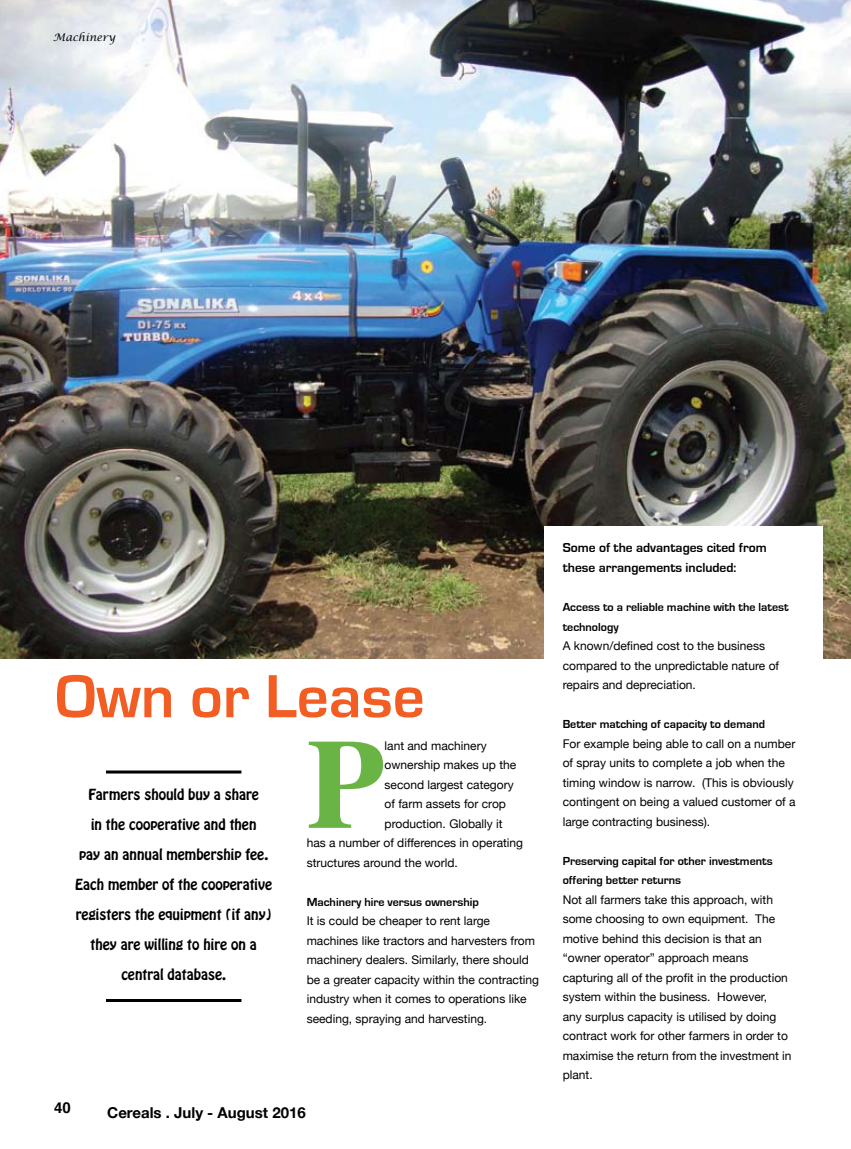
<style>
.page{position:relative;width:851px;height:1149px;background:#fff}
.page>*{position:absolute;margin:0;border:0;box-sizing:border-box;transform-origin:0 0}
.t1{font:700 127.35px "Times";color:#69b445}
.t2{font:700 63px "Eurostile";color:#f15d22}
.t3{font:700 15px "Helvetica Neue";color:#000}
.t4{font:700 15px "Helvetica";color:#000}
.t5{font:13.5px "Hobo Std";color:#000}
.t6{font:700 13.5px/19.5px "Eurostile";color:#000}
.t7{font:12px/19.5px "Helvetica Neue";color:#000}
.t8{font:700 12px/19.5px "Eurostile";color:#000}
.t9{font:italic 10.5px "Lucida Calligraphy";color:#000}
</style>
<div class="page">
<img style="left:0;top:0;width:850px;height:658px">
<div style="left:544px;top:526px;width:279px;height:589px;background:#fff"></div>
<hr style="left:106px;top:770px;width:135px;height:3px;background:#000">
<hr style="left:106px;top:998px;width:135px;height:3px;background:#000">
<p class="t9" style="left:53px;top:31px;width:64px">Machinery</p>
<h2 class="t2" style="left:55px;top:662px;width:371px">Own or Lease</h2>
<p class="t5" style="left:88px;top:785px;width:172px">Farmers should buy a share</p>
<p class="t5" style="left:91px;top:815px;width:167px">in the cooperative and then</p>
<p class="t5" style="left:79px;top:845px;width:190px">pay an annual membership fee.</p>
<p class="t5" style="left:75px;top:875px;width:198px">Each member of the cooperative</p>
<p class="t5" style="left:76px;top:904px;width:198px">registers the equipment (if any)</p>
<p class="t5" style="left:91px;top:934px;width:168px">they are willing to hire on a</p>
<p class="t5" style="left:121px;top:964px;width:106px">central database.</p>
<h1 class="t1" style="left:306px;top:662px;width:79px">P</h1>
<p class="t7" style="left:384px;top:735px;width:104px">lant and machinery</p>
<p class="t7" style="left:384px;top:754px;width:133px">ownership makes up the</p>
<p class="t7" style="left:384px;top:774px;width:130px">second largest category</p>
<p class="t7" style="left:384px;top:793px;width:123px">of farm assets for crop</p>
<p class="t7" style="left:384px;top:813px;width:120px">production. Globally it</p>
<p class="t7" style="left:306px;top:832px;width:218px">has a number of differences in operating</p>
<p class="t7" style="left:306px;top:852px;width:153px">structures around the world.</p>
<p class="t8" style="left:306px;top:892px;width:174px">Machinery hire versus ownership</p>
<p class="t7" style="left:306px;top:910px;width:234px">It is could be cheaper to rent large machines like tractors and harvesters from machinery dealers. Similarly, there should be a greater capacity within the contracting industry when it comes to operations like seeding, spraying and harvesting.</p>
<p class="t4" style="left:54px;top:1095px;width:18px">40</p>
<p class="t3" style="left:107px;top:1102px;width:200px">Cereals . July - August 2016</p>
<p class="t6" style="left:562px;top:538px;width:205px">Some of the advantages cited from these arrangements included:</p>
<p class="t8" style="left:562px;top:597px;width:227px">Access to a reliable machine with the latest technology</p>
<p class="t7" style="left:562px;top:635px;width:218px">A known/defined cost to the business compared to the unpredictable nature of repairs and depreciation.</p>
<p class="t8" style="left:562px;top:714px;width:204px">Better matching of capacity to demand</p>
<p class="t7" style="left:562px;top:733px;width:234px">For example being able to call on a number of spray units to complete a job when the timing window is narrow. (This is obviously contingent on being a valued customer of a large contracting business).</p>
<p class="t8" style="left:562px;top:850px;width:211px">Preserving capital for other investments offering better returns</p>
<p class="t7" style="left:562px;top:889px;width:230px">Not all farmers take this approach, with some choosing to own equipment. The motive behind this decision is that an “owner operator” approach means capturing all of the profit in the production system within the business. However,<br>any surplus capacity is utilised by doing contract work for other farmers in order to maximise the return from the investment in plant.</p>
</div>
